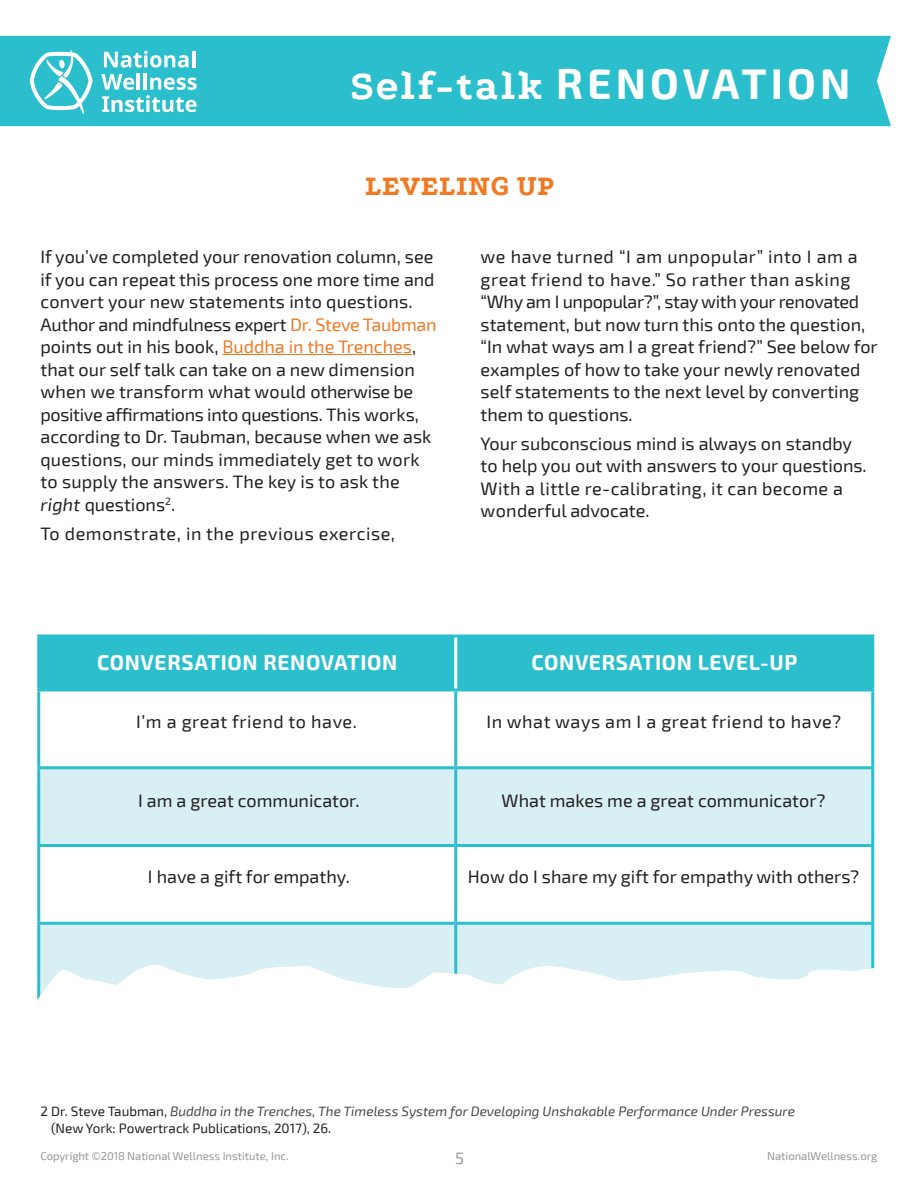
<style>
.page{position:relative;width:918px;height:1188px;background:#fff}
.page>*{position:absolute;margin:0;border:0;box-sizing:border-box;transform-origin:0 0}
.t1{font:700 42px "Exo 2";letter-spacing:.1em;color:#fff}
.t2{font:800 30px "Podkova";color:#ef7a23}
.t3{font:700 21px "Exo 2";letter-spacing:.03em;color:#fff}
.t4{font:18px/22.5px "Exo 2";color:#231f20}
.t5{font:18px "Exo 2";letter-spacing:.03em;color:#231f20}
.t6{font:16.5px "Exo 2";color:#949699}
.t7{font:italic 13.5px/16.2px "Exo 2";color:#434949}
.t8{font:11.25px "Exo 2";color:#949699}
.s1{font-family:"Podkova";font-weight:800}
.s2{color:#ef7a23}
.s3{font-style:italic}
.s4{font-style:normal;color:#231f20}
</style>
<div class="page">
<div style="left:40px;top:638px;width:831px;height:50px;background:#2bbfce"></div>
<svg style="left:40px;top:769px;width:831px;height:189px;fill:#d8eff3"></svg>
<hr style="left:37px;top:691px;width:3px;height:75px;background:#2bbfce">
<hr style="left:454px;top:691px;width:3px;height:75px;background:#2bbfce">
<hr style="left:871px;top:691px;width:3px;height:75px;background:#2bbfce">
<hr style="left:37px;top:766px;width:419px;height:3px;background:#2bbfce">
<hr style="left:37px;top:769px;width:3px;height:75px;background:#2bbfce">
<hr style="left:456px;top:766px;width:418px;height:3px;background:#2bbfce">
<hr style="left:454px;top:769px;width:3px;height:75px;background:#2bbfce">
<hr style="left:871px;top:769px;width:3px;height:75px;background:#2bbfce">
<hr style="left:37px;top:844px;width:419px;height:3px;background:#2bbfce">
<hr style="left:37px;top:847px;width:3px;height:75px;background:#2bbfce">
<hr style="left:456px;top:844px;width:418px;height:3px;background:#2bbfce">
<hr style="left:454px;top:847px;width:3px;height:75px;background:#2bbfce">
<hr style="left:871px;top:847px;width:3px;height:75px;background:#2bbfce">
<hr style="left:37px;top:922px;width:419px;height:3px;background:#2bbfce">
<hr style="left:37px;top:925px;width:3px;height:75px;background:#2bbfce">
<hr style="left:456px;top:922px;width:418px;height:3px;background:#2bbfce">
<hr style="left:454px;top:925px;width:3px;height:75px;background:#2bbfce">
<hr style="left:871px;top:925px;width:3px;height:75px;background:#2bbfce">
<svg style="left:37px;top:634px;width:419px;height:4px;background:#45c6d4"></svg>
<hr style="left:37px;top:638px;width:3px;height:50px;background:#2bbfce">
<svg style="left:456px;top:634px;width:418px;height:4px;background:#45c6d4"></svg>
<hr style="left:871px;top:638px;width:3px;height:50px;background:#2bbfce">
<svg style="left:37px;top:688px;width:419px;height:4px;background:#45c6d4"></svg>
<svg style="left:456px;top:688px;width:418px;height:4px;background:#45c6d3"></svg>
<hr style="left:454px;top:638px;width:3px;height:50px;background:#fff">
<svg style="left:37px;top:958px;width:838px;height:42px"></svg>
<div style="left:0;top:36px;width:891px;height:90px;background:#2bbfce"></div>
<svg style="left:30px;top:50px;width:63px;height:64px"></svg>
<svg style="left:104px;top:51px;width:85px;height:17px"></svg>
<hr style="left:192px;top:51px;width:3px;height:16px;background:#fff">
<hr style="left:137px;top:73px;width:3px;height:17px;background:#fff">
<hr style="left:144px;top:73px;width:3px;height:17px;background:#fff">
<svg style="left:101px;top:74px;width:96px;height:38px"></svg>
<hr style="left:222px;top:354px;width:190px;height:1px;background:#ef7a23">
<p class="t1" style="left:350px;top:59px;width:502px"><span class="s1">Self-talk</span> RENOVATION</p>
<p class="t2" style="left:365px;top:163px;width:191px">LEVELING UP</p>
<p class="t4" style="left:40px;top:246px;width:398px">If you’ve completed your renovation column, see if you can repeat this process one more time and convert your new statements into questions.<br>Author and mindfulness expert <span class="s2">Dr. Steve Taubman </span>points out in his book, <span class="s2">Buddha in the Trenches</span>, that our self talk can take on a new dimension when we transform what would otherwise be positive affirmations into questions. This works, according to Dr. Taubman, because when we ask questions, our minds immediately get to work to supply the answers. The key is to ask the <span class="s3">right</span> questions<sup>2</sup>.</p>
<p class="t5" style="left:40px;top:523px;width:356px">To demonstrate, in the previous exercise,</p>
<p class="t4" style="left:481px;top:246px;width:399px">we have turned “I am unpopular” into I am a great friend to have.” So rather than asking “Why am I unpopular?”, stay with your renovated statement, but now turn this onto the question, “In what ways am I a great friend?” See below for examples of how to take your newly renovated self statements to the next level by converting them to questions.</p>
<p class="t4" style="left:481px;top:433px;width:388px">Your subconscious mind is always on standby to help you out with answers to your questions.<br>With a little re-calibrating, it can become a wonderful advocate.</p>
<p class="t3" style="left:97px;top:650px;width:302px">CONVERSATION RENOVATION</p>
<p class="t3" style="left:531px;top:650px;width:267px">CONVERSATION LEVEL-UP</p>
<p class="t5" style="left:136px;top:711px;width:222px">I’m a great friend to have.</p>
<p class="t5" style="left:486px;top:711px;width:356px">In what ways am I a great friend to have?</p>
<p class="t4" style="left:138px;top:789px;width:223px">I am a great communicator.</p>
<p class="t4" style="left:502px;top:789px;width:326px">What makes me a great communicator?</p>
<p class="t4" style="left:148px;top:866px;width:203px">I have a gift for empathy.</p>
<p class="t4" style="left:468px;top:866px;width:393px">How do I share my gift for empathy with others?</p>
<p class="t7" style="left:51px;top:1104px;width:745px;text-indent:-11px"><span class="s4">2 Dr. Steve Taubman,</span> Buddha in the Trenches, The Timeless System for Developing Unshakable Performance Under Pressure <span class="s4">(New York: Powertrack Publications, 2017), 26.</span></p>
<p class="t8" style="left:40px;top:1150px;width:250px">Copyright ©2018 National Wellness Institute, Inc.</p>
<p class="t6" style="left:455px;top:1148px;width:10px">5</p>
<p class="t8" style="left:767px;top:1150px;width:112px">NationalWellness.org</p>
</div>
